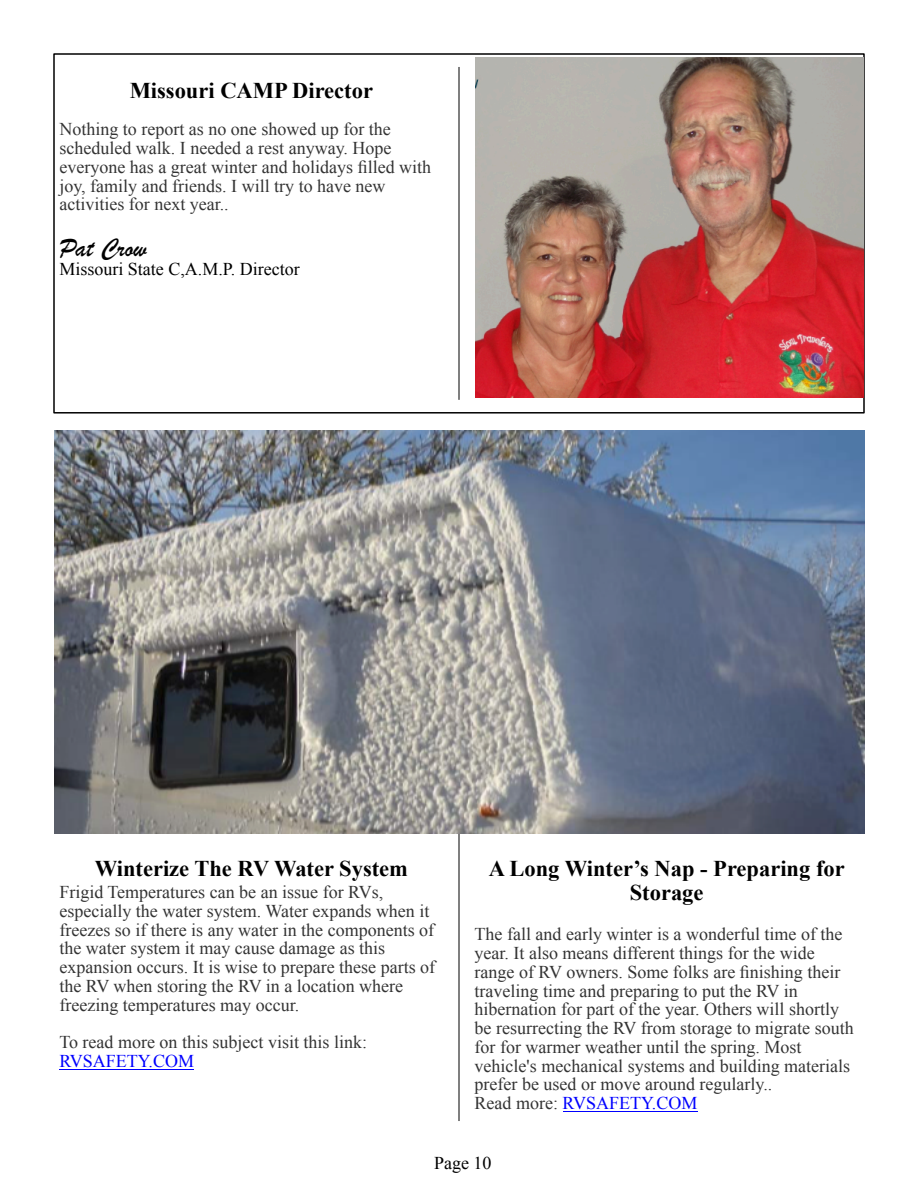
<style>
.page{position:relative;width:918px;height:1188px;background:#fff}
.page>*{position:absolute;margin:0;border:0;box-sizing:border-box;transform-origin:0 0}
.t1{font:27px "Brush Script";color:#000}
.t2{font:700 22.5px/23.4px "Times New Roman";color:#000;text-align:center}
.t3{font:18px/18.8px "Times New Roman";color:#333}
.t4{font:18px "Times New Roman";color:#000}
.t5{font:18px "Times New Roman";color:#00f}
.s1{color:#00f}
</style>
<div class="page">
<hr style="left:459px;top:67px;width:1px;height:333px;background:#000">
<hr style="left:459px;top:834px;width:1px;height:287px;background:#000">
<hr style="left:59px;top:1069px;width:135px;height:1px;background:#00f">
<hr style="left:563px;top:1111px;width:134px;height:1px;background:#00f">
<img style="left:475px;top:58px;width:389px;height:339px">
<img style="left:54px;top:431px;width:810px;height:403px">
<p class="t2" style="left:130px;top:81px;width:245px">Missouri CAMP Director</p>
<p class="t3" style="left:59px;top:122px;width:373px">Nothing to report as no one showed up for the scheduled walk. I needed a rest anyway. Hope everyone has a great winter and holidays filled with joy, family and friends. I will try to have new activities for next year..</p>
<h1 class="t1" style="left:59px;top:240px;width:89px">Pat Crow</h1>
<p class="t4" style="left:59px;top:262px;width:242px">Missouri State C,A.M.P. Director</p>
<p class="t2" style="left:95px;top:859px;width:315px">Winterize The RV Water System</p>
<p class="t3" style="left:59px;top:884px;width:377px">Frigid Temperatures can be an issue for RVs, especially the water system. Water expands when it freezes so if there is any water in the components of the water system it may cause damage as this expansion occurs. It is wise to prepare these parts of the RV when storing the RV in a location where freezing temperatures may occur.</p>
<p class="t3" style="left:59px;top:1035px;width:309px">To read more on this subject visit this link:</p>
<p class="t5" style="left:59px;top:1054px;width:136px">RVSAFETY.COM</p>
<p class="t2" style="left:489px;top:859px;width:357px">A Long Winter’s Nap - Preparing for<br>Storage</p>
<p class="t3" style="left:475px;top:927px;width:381px">The fall and early winter is a wonderful time of the year. It also means different things for the wide range of RV owners. Some folks are finishing their traveling time and preparing to put the RV in hibernation for part of the year. Others will shortly be resurrecting the RV from storage to migrate south for for warmer weather until the spring. Most vehicle's mechanical systems and building materials prefer be used or move around regularly..<br>Read more: <span class="s1">RVSAFETY.COM</span></p>
<p class="t4" style="left:434px;top:1156px;width:59px">Page 10</p>
</div>
